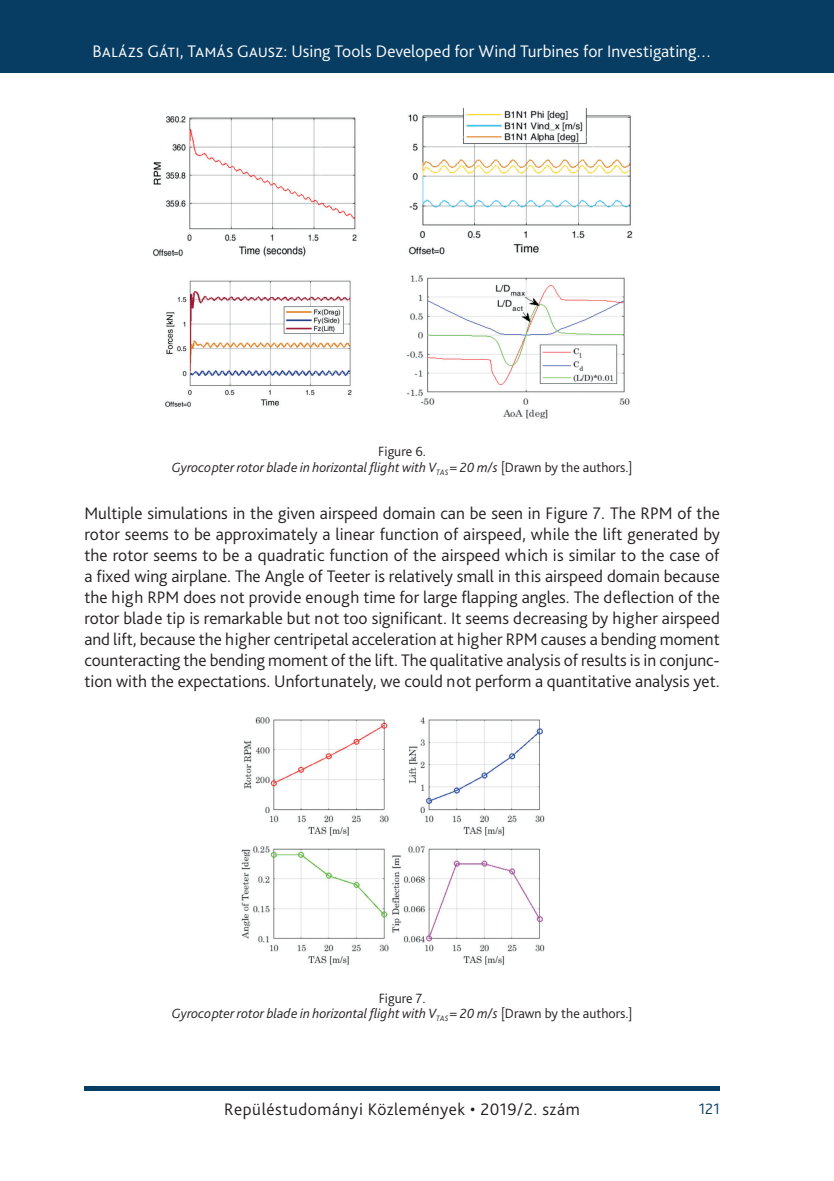
<style>
.page{position:relative;width:834px;height:1181px;background:#fff}
.page>*{position:absolute;margin:0;border:0;box-sizing:border-box;transform-origin:0 0}
._2__Body_1st_paragra{font:300 17.5px/21px "Bliss Pro";color:#231f20;text-align:justify}
.t1{font:300 17.5px "Bliss Pro";letter-spacing:.01em;color:#fff}
._2__Body_1st_paragra-2{font:300 17.5px "Bliss Pro";letter-spacing:.03em;color:#231f20}
.t2{font:300 15.75px "Bliss Pro";color:#083d63}
.Ábra__képalárás{font:italic 300 14px "Bliss Pro";color:#231f20}
.Ábra_címe{font:300 14px "Bliss Pro";color:#231f20}
.s1{font-style:normal}
</style>
<div class="page">
<div style="left:0;top:0;width:833px;height:73px;background:#083d63"></div>
<div style="left:84px;top:1086px;width:635px;height:5px;background:#083d63"></div>
<img style="left:152px;top:108px;width:481px;height:311px">
<img style="left:241px;top:717px;width:304px;height:249px">
<p class="t1" style="left:93px;top:41px;width:620px">Balázs Gáti, Tamás Gausz: Using Tools Developed for Wind Turbines for Investigating…</p>
<p class="Ábra_címe" style="left:378px;top:443px;width:49px">Figure 6.</p>
<p class="Ábra__képalárás" style="left:172px;top:459px;width:462px">Gyrocopter rotor blade in horizontal flight with V<sub>TAS</sub> = 20 m/s <span class="s1">[Drawn by the authors.]</span></p>
<p class="_2__Body_1st_paragra" style="left:84px;top:502px;width:637px">Multiple simulations in the given airspeed domain can be seen in Figure 7. The RPM of the rotor seems to be approximately a linear function of airspeed, while the lift generated by the rotor seems to be a quadratic function of the airspeed which is similar to the case of a fixed wing airplane. The Angle of Teeter is relatively small in this airspeed domain because the high RPM does not provide enough time for large flapping angles. The deflection of the rotor blade tip is remarkable but not too significant. It seems decreasing by higher airspeed and lift, because the higher centripetal acceleration at higher RPM causes a bending moment counteracting the bending moment of the lift. The qualitative analysis of results is in conjunc&shy;tion with the expectations. Unfortunately, we could not perform a quantitative analysis yet.</p>
<p class="Ábra_címe" style="left:378px;top:989px;width:48px">Figure 7.</p>
<p class="Ábra__képalárás" style="left:172px;top:1005px;width:462px">Gyrocopter rotor blade in horizontal flight with V<sub>TAS</sub> = 20 m/s <span class="s1">[Drawn by the authors.]</span></p>
<p class="_2__Body_1st_paragra-2" style="left:224px;top:1098px;width:357px">Repüléstudományi Közlemények • 2019/2. szám</p>
<p class="t2" style="left:698px;top:1099px;width:22px">121</p>
</div>
